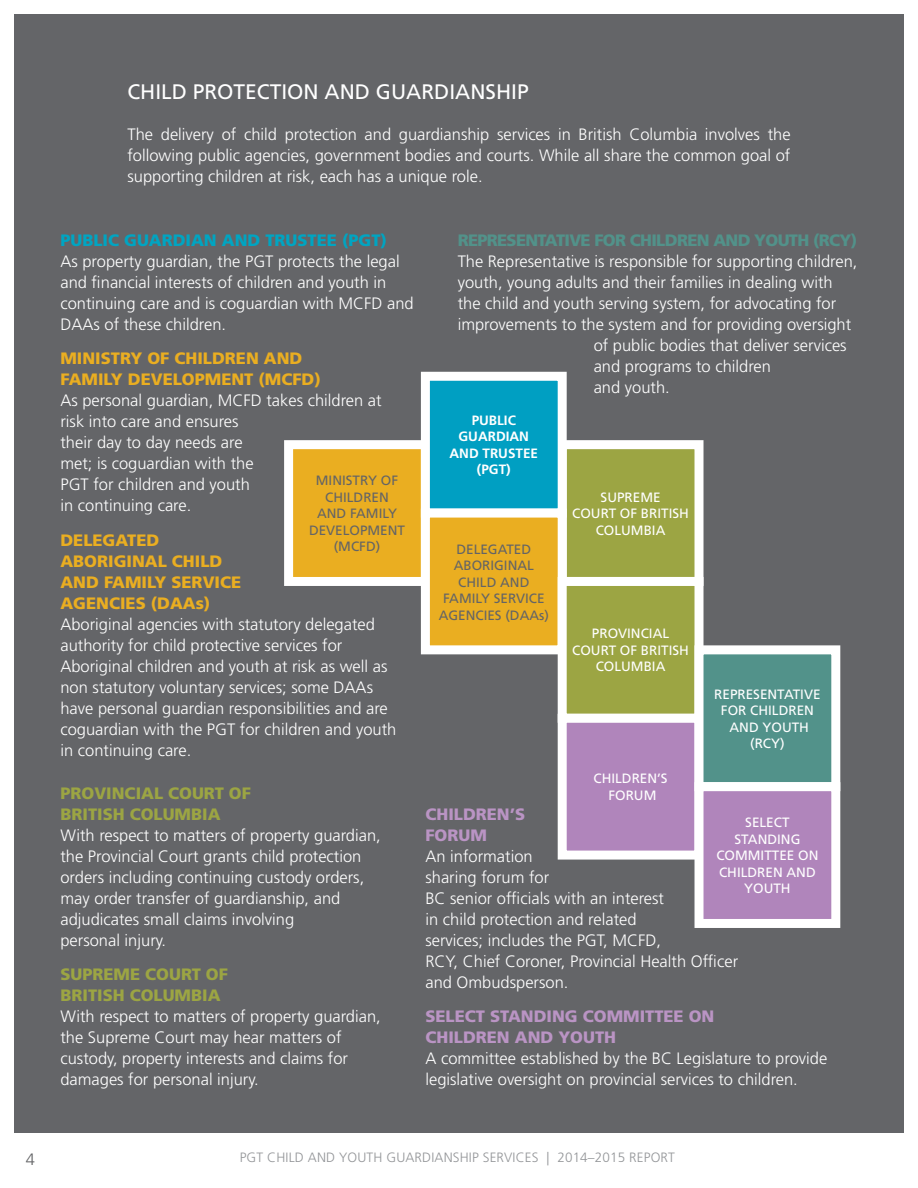
<style>
.page{position:relative;width:918px;height:1188px;background:#fff}
.page>*{position:absolute;margin:0;border:0;box-sizing:border-box;transform-origin:0 0}
.t1{font:21px "Frutiger LT Std";color:#fff}
.t2{font:300 16.5px/21px "Frutiger LT Std";color:#fff}
.t3{font:900 16.5px/21px "Frutiger LT Std";color:#eaae21}
.t4{font:900 16.5px/21px "Frutiger LT Std";color:#9ca543}
.t5{font:900 16.5px/21px "Frutiger LT Std";color:#ba94c4}
.t6{font:900 16.5px "Frutiger LT Std";letter-spacing:-.04em;color:#52928a}
.t7{font:900 16.5px "Frutiger LT Std";color:#00a5c2}
.t8{font:300 16.5px "Frutiger LT Std";color:#636466}
.t9{font:13.5px/16.5px "Frutiger LT Std";color:#fff;text-align:center}
.t10{font:13.5px/16.5px "Frutiger LT Std";color:#636466;text-align:center}
.t11{font:300 13.5px "Frutiger LT Std";letter-spacing:.01em;color:#939598}
.t12{font:700 13.5px/16.5px "Frutiger LT Std";color:#fff;text-align:center}
</style>
<div class="page">
<div style="left:14px;top:14px;width:890px;height:1118px;background:#646568"></div>
<div style="left:289px;top:445px;width:136px;height:136px;background:#eaae21"></div>
<div style="left:284px;top:440px;width:146px;height:146px;border:9px solid #fff"></div>
<div style="left:562px;top:445px;width:137px;height:136px;background:#9ca543"></div>
<div style="left:558px;top:440px;width:146px;height:146px;border:9px solid #fff"></div>
<div style="left:425px;top:376px;width:137px;height:137px;background:#009fc2"></div>
<div style="left:421px;top:372px;width:146px;height:146px;border:9px solid #fff"></div>
<div style="left:425px;top:513px;width:137px;height:137px;background:#eaae21"></div>
<div style="left:421px;top:509px;width:146px;height:145px;border:9px solid #fff"></div>
<div style="left:562px;top:581px;width:137px;height:137px;background:#9ca543"></div>
<div style="left:558px;top:577px;width:146px;height:146px;border:9px solid #fff"></div>
<div style="left:562px;top:718px;width:137px;height:137px;background:#b085bb"></div>
<div style="left:558px;top:714px;width:146px;height:146px;border:9px solid #fff"></div>
<div style="left:699px;top:650px;width:137px;height:137px;background:#52928a"></div>
<div style="left:695px;top:645px;width:145px;height:146px;border:9px solid #fff"></div>
<div style="left:699px;top:787px;width:137px;height:136px;background:#b085bb"></div>
<div style="left:695px;top:782px;width:145px;height:146px;border:9px solid #fff"></div>
<p class="t1" style="left:127px;top:79px;width:403px">CHILD PROTECTION AND GUARDIANSHIP</p>
<p class="t2" style="left:127px;top:124px;width:665px;text-align:justify">The delivery of child protection and guardianship services in British Columbia involves the following public agencies, government bodies and courts. While all share the common goal of supporting children at risk, each has a unique role.</p>
<p class="t7" style="left:60px;top:230px;width:328px">PUBLIC GUARDIAN AND TRUSTEE (PGT)</p>
<p class="t2" style="left:60px;top:251px;width:355px">As property guardian, the PGT protects the legal and financial interests of children and youth in continuing care and is coguardian with MCFD and DAAs of these children.</p>
<p class="t3" style="left:60px;top:348px;width:262px">MINISTRY OF CHILDREN AND<br>FAMILY DEVELOPMENT (MCFD)</p>
<p class="t2" style="left:60px;top:390px;width:323px">As personal guardian, MCFD takes children at risk into care and ensures<br>their day to day needs are<br>met; is coguardian with the<br>PGT for children and youth<br>in continuing care.</p>
<p class="t3" style="left:60px;top:529px;width:182px">DELEGATED<br>ABORIGINAL CHILD<br>AND FAMILY SERVICE<br>AGENCIES (DAAs)</p>
<p class="t2" style="left:60px;top:614px;width:337px">Aboriginal agencies with statutory delegated authority for child protective services for Aboriginal children and youth at risk as well as non statutory voluntary services; some DAAs have personal guardian responsibilities and are coguardian with the PGT for children and youth in continuing care.</p>
<p class="t10" style="left:309px;top:472px;width:98px">MINISTRY OF<br>CHILDREN<br>AND FAMILY<br>DEVELOPMENT (MCFD)</p>
<p class="t4" style="left:60px;top:782px;width:192px">PROVINCIAL COURT OF<br>BRITISH COLUMBIA</p>
<p class="t2" style="left:60px;top:825px;width:322px">With respect to matters of property guardian, the Provincial Court grants child protection orders including continuing custody orders, may order transfer of guardianship, and adjudicates small claims involving<br>personal injury.</p>
<p class="t4" style="left:60px;top:964px;width:169px">SUPREME COURT OF<br>BRITISH COLUMBIA</p>
<p class="t2" style="left:60px;top:1006px;width:322px">With respect to matters of property guardian, the Supreme Court may hear matters of custody, property interests and claims for damages for personal injury.</p>
<p class="t6" style="left:458px;top:230px;width:401px">REPRESENTATIVE FOR CHILDREN AND YOUTH (RCY)</p>
<p class="t2" style="left:458px;top:251px;width:401px">The Representative is responsible for supporting children,</p>
<p class="t2" style="left:458px;top:272px;width:376px">youth, young adults and their families in dealing with</p>
<p class="t2" style="left:458px;top:293px;width:380px">the child and youth serving system, for advocating for</p>
<p class="t2" style="left:458px;top:314px;width:395px">improvements to the system and for providing oversight</p>
<p class="t2" style="left:594px;top:335px;width:255px">of public bodies that deliver services</p>
<p class="t2" style="left:594px;top:356px;width:179px">and programs to children</p>
<p class="t2" style="left:594px;top:377px;width:78px">and youth.</p>
<p class="t12" style="left:450px;top:412px;width:90px">PUBLIC<br>GUARDIAN<br>AND TRUSTEE (PGT)</p>
<p class="t10" style="left:439px;top:541px;width:112px">DELEGATED<br>ABORIGINAL<br>CHILD AND<br>FAMILY SERVICE<br>AGENCIES (DAAs)</p>
<p class="t9" style="left:572px;top:489px;width:118px">SUPREME<br>COURT OF BRITISH<br>COLUMBIA</p>
<p class="t9" style="left:572px;top:626px;width:118px">PROVINCIAL<br>COURT OF BRITISH<br>COLUMBIA</p>
<p class="t9" style="left:593px;top:771px;width:76px">CHILDREN’S<br>FORUM</p>
<p class="t9" style="left:714px;top:686px;width:108px">REPRESENTATIVE<br>FOR CHILDREN<br>AND YOUTH (RCY)</p>
<p class="t5" style="left:425px;top:803px;width:101px">CHILDREN’S<br>FORUM</p>
<p class="t2" style="left:425px;top:846px;width:314px">An information<br>sharing forum for<br>BC senior officials with an interest<br>in child protection and related<br>services; includes the PGT, MCFD,<br>RCY, Chief Coroner, Provincial Health Officer and Ombudsperson.</p>
<p class="t5" style="left:425px;top:1006px;width:291px">SELECT STANDING COMMITTEE ON<br>CHILDREN AND YOUTH</p>
<p class="t2" style="left:425px;top:1048px;width:403px">A committee established by the BC Legislature to provide legislative oversight on provincial services to children.</p>
<p class="t9" style="left:716px;top:814px;width:104px">SELECT<br>STANDING<br>COMMITTEE ON<br>CHILDREN AND<br>YOUTH</p>
<p class="t8" style="left:26px;top:1150px;width:11px">4</p>
<p class="t11" style="left:240px;top:1150px;width:437px">PGT CHILD AND YOUTH GUARDIANSHIP SERVICES | 2014–2015 REPORT</p>
</div>
